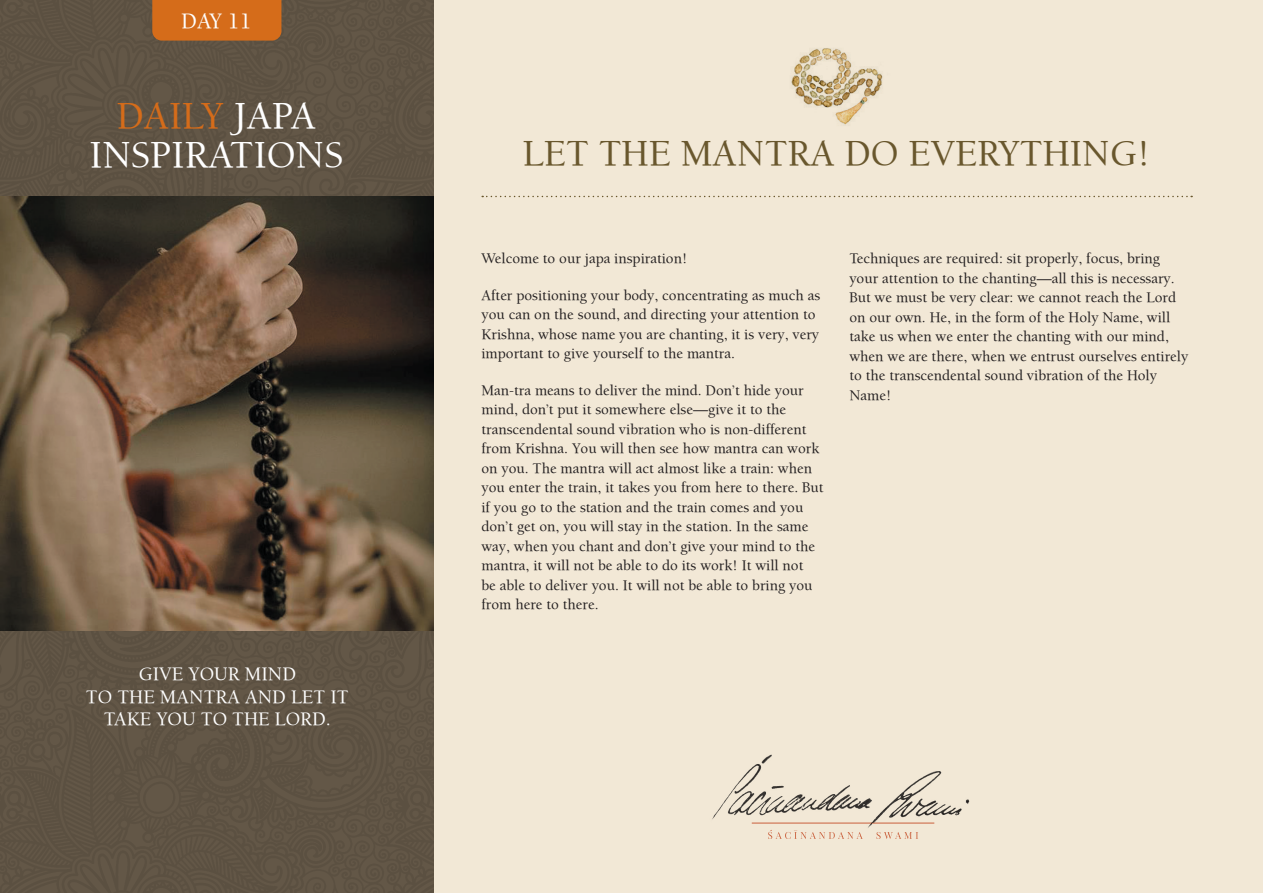
<style>
.page{position:relative;width:1263px;height:893px;background:#fff}
.page>*{position:absolute;margin:0;border:0;box-sizing:border-box;transform-origin:0 0}
.t1{font:39px/39px "Balaram";color:#fff;text-align:center}
.t2{font:37.5px "Balaram";color:#69572d}
.t3{font:22.5px "Balaram";color:#fff}
.t4{font:19.5px/22.5px "Balaram";color:#fff;text-align:center}
.t5{font:15px/19.5px "Balaram";color:#231f20}
.s1{color:#d56c1a}
</style>
<div class="page">
<div style="left:434px;top:0;width:829px;height:893px;background:#f2e8d6"></div>
<svg style="left:768px;top:830px;width:150px;height:9px"></svg>
<img style="left:712px;top:754px;width:258px;height:74px">
<div style="left:0;top:0;width:434px;height:893px;background:#5f5344"></div>
<svg style="left:482px;top:196px;width:710px;height:1px"></svg>
<img style="left:791px;top:48px;width:92px;height:77px">
<div style="left:152px;top:0;width:129px;height:41px;background:#d56c1a"></div>
<img style="left:0;top:197px;width:434px;height:433px">
<h3 class="t3" style="left:181px;top:7px;width:72px">DAY 11</h3>
<h1 class="t1" style="left:89px;top:95px;width:255px"><span class="s1">DAILY</span> JAPA<br>INSPIRATIONS</h1>
<h3 class="t4" style="left:86px;top:662px;width:264px">GIVE YOUR MIND<br>TO THE MANTRA AND LET IT<br>TAKE YOU TO THE LORD.</h3>
<h2 class="t2" style="left:523px;top:130px;width:629px">LET THE MANTRA DO EVERYTHING!</h2>
<p class="t5" style="left:481px;top:248px;width:207px">Welcome to our japa inspiration!</p>
<p class="t5" style="left:481px;top:285px;width:340px">After positioning your body, concentrating as much as you can on the sound, and directing your attention to Krishna, whose name you are chanting, it is very, very important to give yourself to the mantra.</p>
<p class="t5" style="left:481px;top:380px;width:344px">Man-tra means to deliver the mind. Don’t hide your mind, don’t put it somewhere else—give it to the transcendental sound vibration who is non-different from Krishna. You will then see how mantra can work on you. The mantra will act almost like a train: when you enter the train, it takes you from here to there. But if you go to the station and the train comes and you don’t get on, you will stay in the station. In the same way, when you chant and don’t give your mind to the mantra, it will not be able to do its work! It will not<br>be able to deliver you. It will not be able to bring you from here to there.</p>
<p class="t5" style="left:849px;top:248px;width:340px">Techniques are required: sit properly, focus, bring your attention to the chanting—all this is necessary.<br>But we must be very clear: we cannot reach the Lord on our own. He, in the form of the Holy Name, will take us when we enter the chanting with our mind, when we are there, when we entrust ourselves entirely to the transcendental sound vibration of the Holy Name!</p>
</div>
